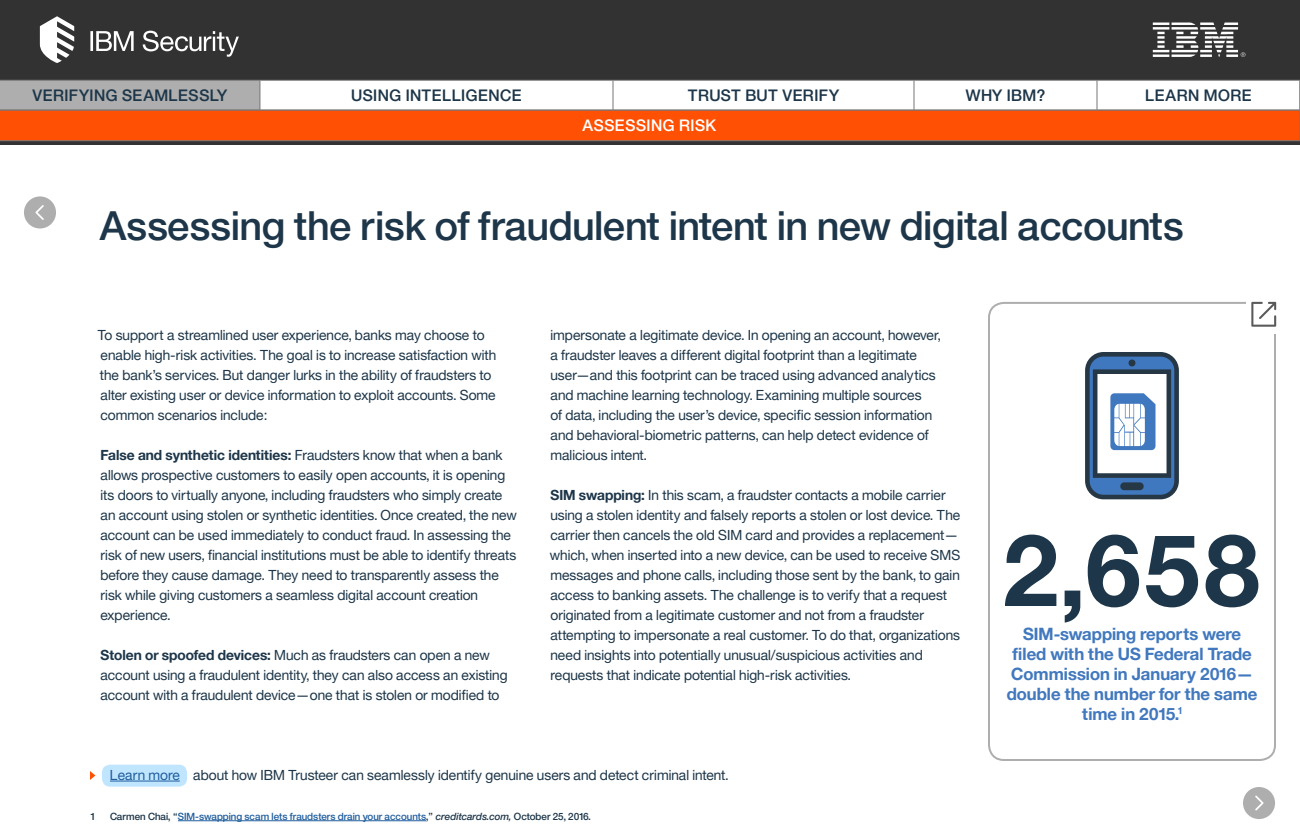
<style>
.page{position:relative;width:1300px;height:840px;background:#fff}
.page>*{position:absolute;margin:0;border:0;box-sizing:border-box;transform-origin:0 0}
.t1{font:100px "Helv Neue Boldfor IBM";color:#1d3649}
.t2{font:40px "Helv Neue Mediumfor IBM";color:#1d3649}
.t3{font:17px/20px "Helv Neue Boldfor IBM";color:#4178be;text-align:center}
.t4{font:16px "Helv Neue Mediumfor IBM";letter-spacing:.025em;color:#1d3649}
.t5{font:16px "Helv Neue Mediumfor IBM";letter-spacing:.035em;color:#fff}
.t6{font:14px/20px "Helv Neue Romanfor IBM";color:#1d3649}
.t7{font:10px "Helv Neue Mediumfor IBM";color:#215e9e}
.t8{font:10px "Helv Neue Mediumfor IBM";color:#1d3649}
.s1{font-family:"Helv Neue Boldfor IBM"}
.s2{color:#215e9e}
.s3{color:#1d3649}
.s4{font-family:"Helv Neue Medium Italicfor IBM";color:#1d3649}
</style>
<div class="page">
<div style="left:0;top:0;width:1300px;height:80px;background:#323232"></div>
<svg style="left:40px;top:16px;width:34px;height:47px"></svg>
<svg style="left:90px;top:31px;width:44px;height:20px"></svg>
<svg style="left:143px;top:31px;width:96px;height:26px"></svg>
<svg style="left:1153px;top:23px;width:92px;height:34px"></svg>
<hr style="left:178px;top:820px;width:248px;height:1px;background:#215e9e">
<div style="left:102px;top:765px;width:85px;height:22px;background:#c0e6ff;border-radius:8px"></div>
<hr style="left:110px;top:781px;width:70px;height:1px;background:#215e9e">
<svg style="left:90px;top:771px;width:5px;height:9px"></svg>
<div style="left:988px;top:302px;width:288px;height:459px;border:2px solid #aeaeae;border-radius:15px"></div>
<svg style="left:1085px;top:352px;width:94px;height:147px"></svg>
<div style="left:1246px;top:292px;width:37px;height:41px;background:#fff"></div>
<svg style="left:1251px;top:302px;width:25px;height:25px"></svg>
<svg style="left:1243px;top:787px;width:32px;height:32px"></svg>
<svg style="left:24px;top:196px;width:32px;height:33px"></svg>
<svg style="left:0;top:141px;width:1300px;height:4px;background:#363636"></svg>
<div style="left:0;top:80px;width:260px;height:30px;background:#aeaeae"></div>
<hr style="left:0;top:80px;width:260px;height:1px;background:#777677">
<hr style="left:260px;top:80px;width:1px;height:30px;background:#777677">
<hr style="left:613px;top:80px;width:1px;height:30px;background:#777677">
<hr style="left:260px;top:80px;width:353px;height:1px;background:#777677">
<hr style="left:613px;top:80px;width:301px;height:1px;background:#777677">
<hr style="left:914px;top:80px;width:183px;height:1px;background:#777677">
<hr style="left:1097px;top:80px;width:203px;height:1px;background:#777677">
<hr style="left:914px;top:80px;width:1px;height:30px;background:#777677">
<hr style="left:1097px;top:80px;width:1px;height:30px;background:#777677">
<hr style="left:1299px;top:80px;width:1px;height:30px;background:#777677">
<div style="left:0;top:110px;width:1300px;height:31px;background:#ff5003"></div>
<hr style="left:0;top:110px;width:1300px;height:1px;background:#777677">
<hr style="left:1299px;top:110px;width:1px;height:30px;background:#777677">
<hr style="left:0;top:140px;width:1300px;height:1px;background:#777677">
<p class="t4" style="left:33px;top:86px;width:196px">VERIFYING SEAMLESSLY</p>
<p class="t4" style="left:351px;top:86px;width:172px">USING INTELLIGENCE</p>
<p class="t4" style="left:688px;top:86px;width:153px">TRUST BUT VERIFY</p>
<p class="t4" style="left:966px;top:86px;width:81px">WHY IBM?</p>
<p class="t4" style="left:1145px;top:86px;width:108px">LEARN MORE</p>
<p class="t5" style="left:582px;top:116px;width:135px">ASSESSING RISK</p>
<p class="t2" style="left:100px;top:202px;width:1085px">Assessing the risk of fraudulent intent in new digital accounts</p>
<p class="t6" style="left:98px;top:325px;width:400px">To support a streamlined user experience, banks may choose to enable high-risk activities. The goal is to increase satisfaction with the bank’s services. But danger lurks in the ability of fraudsters to alter existing user or device information to exploit accounts. Some common scenarios include:</p>
<p class="t6" style="left:100px;top:445px;width:418px"><span class="s1">False and synthetic identities:</span> Fraudsters know that when a bank allows prospective customers to easily open accounts, it is opening its doors to virtually anyone, including fraudsters who simply create an account using stolen or synthetic identities. Once created, the new account can be used immediately to conduct fraud. In assessing the risk of new users, financial institutions must be able to identify threats before they cause damage. They need to transparently assess the risk while giving customers a seamless digital account creation experience.</p>
<p class="t6" style="left:101px;top:645px;width:409px"><span class="s1">Stolen or spoofed devices:</span> Much as fraudsters can open a new account using a fraudulent identity, they can also access an existing account with a fraudulent device—one that is stolen or modified to</p>
<p class="t6" style="left:550px;top:325px;width:392px">impersonate a legitimate device. In opening an account, however, a fraudster leaves a different digital footprint than a legitimate user—and this footprint can be traced using advanced analytics and machine learning technology. Examining multiple sources<br>of data, including the user’s device, specific session information and behavioral-biometric patterns, can help detect evidence of malicious intent.</p>
<p class="t6" style="left:550px;top:485px;width:412px"><span class="s1">SIM swapping:</span> In this scam, a fraudster contacts a mobile carrier using a stolen identity and falsely reports a stolen or lost device. The carrier then cancels the old SIM card and provides a replacement— which, when inserted into a new device, can be used to receive SMS messages and phone calls, including those sent by the bank, to gain access to banking assets. The challenge is to verify that a request originated from a legitimate customer and not from a fraudster attempting to impersonate a real customer. To do that, organizations need insights into potentially unusual/suspicious activities and requests that indicate potential high-risk activities.</p>
<p class="t6" style="left:110px;top:765px;width:620px"><span class="s2">Learn more</span> about how IBM Trusteer can seamlessly identify genuine users and detect criminal intent.</p>
<p class="t8" style="left:90px;top:810px;width:6px">1</p>
<p class="t7" style="left:110px;top:810px;width:482px"><span class="s3">Carmen Chai, “</span>SIM-swapping scam lets fraudsters drain your accounts<span class="s3">,”</span> <span class="s4">creditcards.com,</span> <span class="s3">October 25, 2016.</span></p>
<h1 class="t1" style="left:1003px;top:507px;width:261px">2,658</h1>
<p class="t3" style="left:1007px;top:623px;width:252px">SIM-swapping reports were filed with the US Federal Trade<br>Commission in January 2016— double the number for the same time in 2015.<sup>1</sup></p>
</div>
